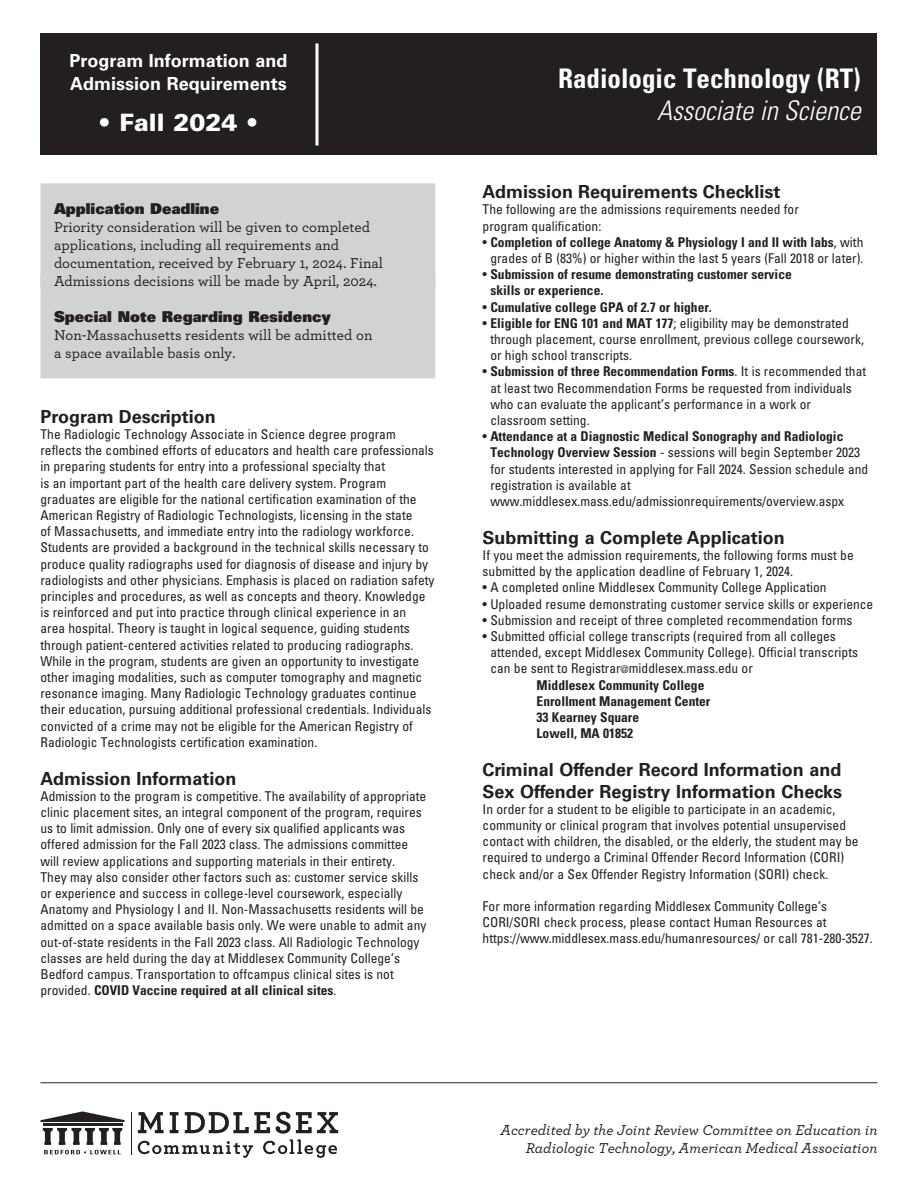
<style>
.page{position:relative;width:918px;height:1188px;background:#fff}
.page>*{position:absolute;margin:0;border:0;box-sizing:border-box;transform-origin:0 0}
.t1{font:700 condensed 27px "Univers LT Std";color:#fff}
.t2{font:italic 300 condensed 27px "Univers LT Std";color:#fff}
.t3{font:900 24px "Univers LT Std";color:#fff}
.body{font:700 18px/21.6px "Univers LT Std";color:#231f20}
.t4{font:700 18px/23.4px "Univers LT Std";color:#fff}
.t5{font:500 15px/18px "Archer Pro";color:#231f20}
.t6{font:italic 500 15px/18px "Archer Pro";color:#231f20;text-align:right}
.body-2{font:condensed 13.5px/16.2px "Univers LT Std";color:#231f20}
.body-3{font:700 condensed 13.5px/16.2px "Univers LT Std";color:#231f20}
.s1{font-family:"Univers LT Std X Black";font-weight:400}
.s2{font-weight:700}
.s3{font-weight:400}
.s4{font-size:10.5px}
</style>
<div class="page">
<div style="left:40px;top:183px;width:395px;height:105px;background:#d1d2d4"></div>
<div style="left:40px;top:273px;width:395px;height:105px;background:#d1d2d4"></div>
<div style="left:40px;top:34px;width:838px;height:121px;background:#231f20"></div>
<svg style="left:138px;top:1112px;width:200px;height:46px"></svg>
<hr style="left:131px;top:1112px;width:1px;height:42px;background:#231f20">
<svg style="left:40px;top:1111px;width:84px;height:11px"></svg>
<hr style="left:43px;top:1124px;width:79px;height:2px;background:#231f20">
<svg style="left:43px;top:1128px;width:79px;height:26px"></svg>
<hr style="left:40px;top:1082px;width:838px;height:1px;background:#3e3e3f">
<hr style="left:315px;top:43px;width:3px;height:103px;background:#fff">
<p class="t4" style="left:69px;top:49px;width:220px">Program Information and<br>Admission Requirements</p>
<p class="t3" style="left:99px;top:107px;width:161px">• Fall 2024 •</p>
<p class="t5" style="left:54px;top:199px;width:331px"><span class="s1">Application Deadline<br></span>Priority consideration will be given to completed applications, including all requirements and documentation, received by February 1, 2024. Final Admissions decisions will be made by April, 2024.</p>
<p class="t5" style="left:54px;top:307px;width:320px"><span class="s1">Special Note Regarding Residency<br></span>Non-Massachusetts residents will be admitted on a space available basis only.</p>
<p class="body" style="left:40px;top:406px;width:177px">Program Description</p>
<p class="body-2" style="left:40px;top:426px;width:396px">The Radiologic Technology Associate in Science degree program reflects the combined efforts of educators and health care professionals in preparing students for entry into a professional specialty that<br>is an important part of the health care delivery system. Program graduates are eligible for the national certification examination of the American Registry of Radiologic Technologists, licensing in the state<br>of Massachusetts, and immediate entry into the radiology workforce.<br>Students are provided a background in the technical skills necessary to produce quality radiographs used for diagnosis of disease and injury by radiologists and other physicians. Emphasis is placed on radiation safety principles and procedures, as well as concepts and theory. Knowledge is reinforced and put into practice through clinical experience in an<br>area hospital. Theory is taught in logical sequence, guiding students through patient-centered activities related to producing radiographs.<br>While in the program, students are given an opportunity to investigate other imaging modalities, such as computer tomography and magnetic resonance imaging. Many Radiologic Technology graduates continue their education, pursuing additional professional credentials. Individuals convicted of a crime may not be eligible for the American Registry of Radiologic Technologists certification examination.</p>
<p class="body" style="left:40px;top:768px;width:198px">Admission Information</p>
<p class="body-2" style="left:40px;top:788px;width:387px">Admission to the program is competitive. The availability of appropriate clinic placement sites, an integral component of the program, requires us to limit admission. Only one of every six qualified applicants was offered admission for the Fall 2023 class. The admissions committee will review applications and supporting materials in their entirety.<br>They may also consider other factors such as: customer service skills or experience and success in college-level coursework, especially Anatomy and Physiology I and II. Non-Massachusetts residents will be admitted on a space available basis only. We were unable to admit any out-of-state residents in the Fall 2023 class. All Radiologic Technology classes are held during the day at Middlesex Community College’s Bedford campus. Transportation to offcampus clinical sites is not provided. <span class="s2">COVID Vaccine required at all clinical sites</span>.</p>
<p class="t1" style="left:558px;top:62px;width:304px">Radiologic Technology (RT)</p>
<p class="t2" style="left:657px;top:95px;width:205px">Associate in Science</p>
<p class="body" style="left:483px;top:181px;width:299px">Admission Requirements Checklist</p>
<p class="body-2" style="left:483px;top:201px;width:318px">The following are the admissions requirements needed for program qualification:</p>
<p class="body-2" style="left:483px;top:234px;width:382px;text-align:center">• <span class="s2">Completion of college Anatomy &amp; Physiology I and II with labs</span>, with grades of B (83%) or higher within the last 5 years (Fall 2018 or later).</p>
<p class="body-3" style="left:490px;top:266px;width:303px;text-indent:-8px"><span class="s3">•</span> Submission of resume demonstrating customer service skills or experience.</p>
<p class="body-3" style="left:483px;top:299px;width:231px"><span class="s3">•</span> Cumulative college GPA of 2.7 or higher.</p>
<p class="body-2" style="left:490px;top:315px;width:375px;text-indent:-8px">• <span class="s2">Eligible for ENG 101 and MAT 177</span>; eligibility may be demonstrated through placement, course enrollment, previous college coursework, or high school transcripts.</p>
<p class="body-2" style="left:490px;top:363px;width:377px;text-indent:-8px">• <span class="s2">Submission of three Recommendation Forms</span>. It is recommended that at least two Recommendation Forms be requested from individuals who can evaluate the applicant’s performance in a work or classroom setting.</p>
<p class="body-2" style="left:490px;top:428px;width:379px;text-indent:-8px">• <span class="s2">Attendance at a Diagnostic Medical Sonography and Radiologic Technology Overview Session</span> - sessions will begin September 2023 for students interested in applying for Fall 2024. Session schedule and registration is available at www.middlesex.mass.edu/admissionrequirements/overview.aspx</p>
<p class="body" style="left:483px;top:527px;width:304px">Submitting a Complete Application</p>
<p class="body-2" style="left:483px;top:547px;width:373px">If you meet the admission requirements, the following forms must be submitted by the application deadline of February 1, 2024.</p>
<p class="body-2" style="left:483px;top:579px;width:346px">• A completed online Middlesex Community College Application</p>
<p class="body-2" style="left:483px;top:596px;width:392px">• Uploaded resume demonstrating customer service skills or experience</p>
<p class="body-2" style="left:483px;top:612px;width:371px">• Submission and receipt of three completed recommendation forms</p>
<p class="body-2" style="left:490px;top:628px;width:369px;text-indent:-8px">• Submitted official college transcripts (required from all colleges attended, except Middlesex Community College). Official transcripts can be sent to Registrar<span class="s4">@</span>middlesex.mass.edu or</p>
<p class="body-3" style="left:537px;top:677px;width:169px">Middlesex Community College</p>
<p class="body-3" style="left:537px;top:693px;width:175px">Enrollment Management Center</p>
<p class="body-3" style="left:537px;top:709px;width:104px">33 Kearney Square</p>
<p class="body-3" style="left:537px;top:725px;width:98px">Lowell, MA 01852</p>
<p class="body" style="left:483px;top:759px;width:361px">Criminal Offender Record Information and<br>Sex Offender Registry Information Checks</p>
<p class="body-2" style="left:483px;top:801px;width:377px">In order for a student to be eligible to participate in an academic, community or clinical program that involves potential unsupervised contact with children, the disabled, or the elderly, the student may be required to undergo a Criminal Offender Record Information (CORI) check and/or a Sex Offender Registry Information (SORI) check.</p>
<p class="body-2" style="left:483px;top:898px;width:392px">For more information regarding Middlesex Community College’s<br>CORI/SORI check process, please contact Human Resources at https://www.middlesex.mass.edu/humanresources/ or call 781-280-3527.</p>
<p class="t6" style="left:500px;top:1120px;width:379px">Accredited by the Joint Review Committee on Education in<br>Radiologic Technology, American Medical Association</p>
</div>
